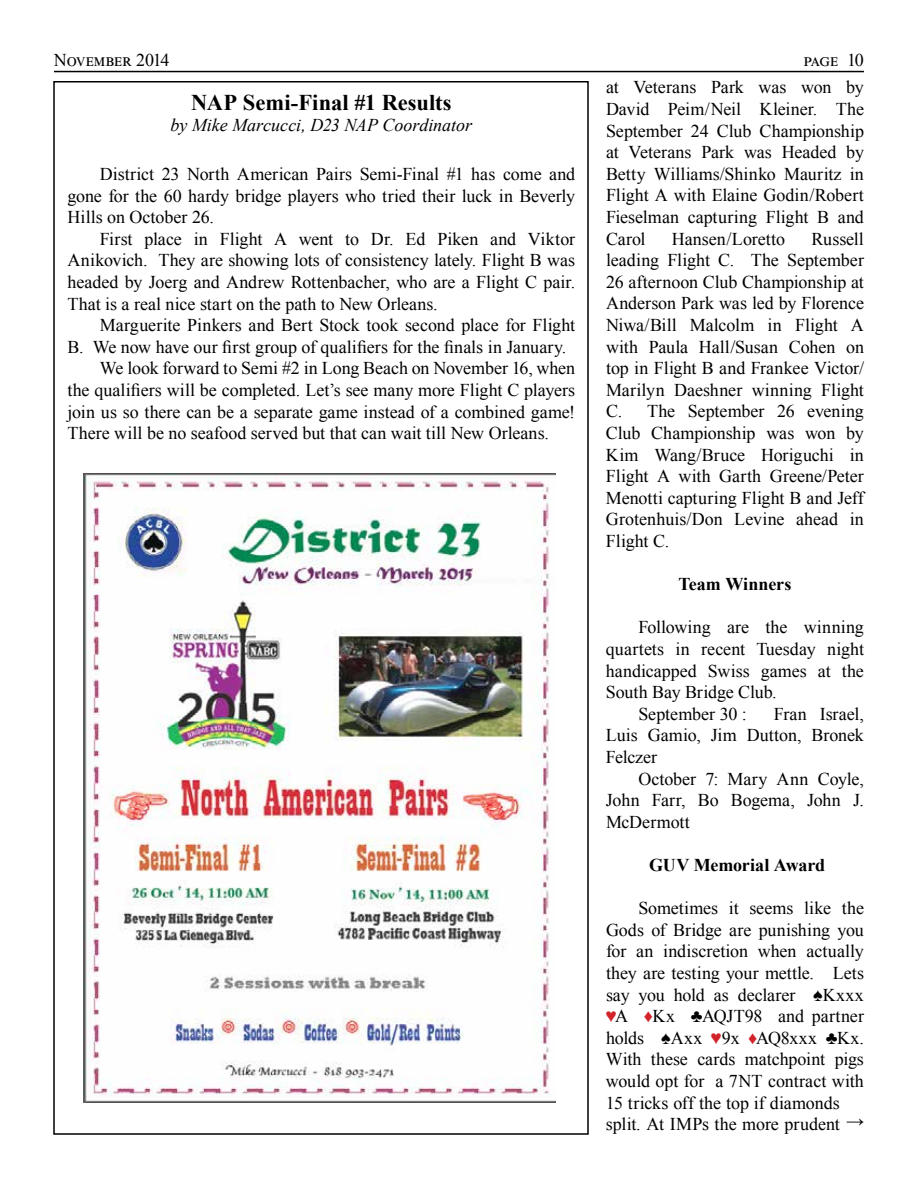
<style>
.page{position:relative;width:918px;height:1188px;background:#fff}
.page>*{position:absolute;margin:0;border:0;box-sizing:border-box;transform-origin:0 0}
.t1{font:700 22.5px "Times New Roman";letter-spacing:.005em;color:#000}
.t2{font:18px/21.6px "Times New Roman";color:#000;text-align:justify}
.t3{font:italic 18px "Times New Roman";letter-spacing:-.005em;color:#000}
.t4{font:700 18px "Times New Roman";letter-spacing:-.005em;color:#000}
.s1{color:#d2232a}
</style>
<div class="page">
<hr style="left:54px;top:71px;width:810px;height:1px;background:#000">
<img style="left:83px;top:474px;width:472px;height:629px">
<p class="t2" style="left:54px;top:49px;width:117px">November 2014</p>
<p class="t2" style="left:606px;top:46px;width:259px;line-height:27px;text-align:right">page 10<br>at Veterans Park was won by</p>
<p class="t2" style="left:606px;top:98px;width:260px">David Peim/Neil Kleiner. The September 24 Club Championship at Veterans Park was Headed by Betty Williams/Shinko Mauritz in Flight A with Elaine Godin/Robert Fieselman capturing Flight B and Carol</p>
<p class="t1" style="left:191px;top:86px;width:262px">NAP Semi-Final #1 Results</p>
<p class="t3" style="left:171px;top:113px;width:303px">by Mike Marcucci, D23 NAP Coordinator</p>
<p class="t2" style="left:68px;top:163px;width:509px;text-indent:32px">District 23 North American Pairs Semi-Final #1 has come and gone for the 60 hardy bridge players who tried their luck in Beverly Hills on October 26.</p>
<p class="t2" style="left:68px;top:227px;width:509px;text-indent:32px">First place in Flight A went to Dr. Ed Piken and Viktor Anikovich. They are showing lots of consistency lately. Flight B was headed by Joerg and Andrew Rottenbacher, who are a Flight C pair.<br>That is a real nice start on the path to New Orleans.</p>
<p class="t2" style="left:100px;top:314px;width:477px">Marguerite Pinkers and Bert Stock took second place for Flight</p>
<p class="t2" style="left:68px;top:335px;width:500px">B. We now have our first group of qualifiers for the finals in January.</p>
<p class="t2" style="left:100px;top:357px;width:477px">We look forward to Semi #2 in Long Beach on November 16, when</p>
<p class="t2" style="left:68px;top:379px;width:509px">the qualifiers will be completed. Let’s see many more Flight C players</p>
<p class="t2" style="left:68px;top:400px;width:509px">join us so there can be a separate game instead of a combined game!</p>
<p class="t2" style="left:68px;top:422px;width:483px">There will be no seafood served but that can wait till New Orleans.</p>
<p class="t2" style="left:606px;top:227px;width:260px;text-indent:205px">Russell leading Flight C. The September 26 afternoon Club Championship at Anderson Park was led by Florence Niwa/Bill Malcolm in Flight A with Paula Hall/Susan Cohen on top in Flight B and Frankee Victor/ Marilyn Daeshner winning Flight C. The September 26 evening Club Championship was won by Kim Wang/Bruce Horiguchi in Flight A with Garth Greene/Peter Menotti capturing Flight B and Jeff Grotenhuis/Don Levine ahead in Flight C.</p>
<p class="t4" style="left:679px;top:571px;width:114px">Team Winners</p>
<p class="t2" style="left:638px;top:616px;width:227px">Following are the winning</p>
<p class="t2" style="left:606px;top:638px;width:260px">quartets in recent Tuesday night</p>
<p class="t2" style="left:606px;top:659px;width:259px">handicapped Swiss games at the</p>
<p class="t2" style="left:606px;top:681px;width:172px">South Bay Bridge Club.</p>
<p class="t2" style="left:638px;top:702px;width:110px">September 30 :</p>
<p class="t2" style="left:672px;top:227px;width:115px">Hansen/Loretto</p>
<p class="t2" style="left:606px;top:702px;width:259px;text-indent:168px">Fran Israel, Luis Gamio, Jim Dutton, Bronek Felczer</p>
<p class="t2" style="left:606px;top:767px;width:260px;text-indent:32px">October 7: Mary Ann Coyle, John Farr, Bo Bogema, John J.<br>McDermott</p>
<p class="t4" style="left:649px;top:852px;width:178px">GUV Memorial Award</p>
<p class="t2" style="left:606px;top:897px;width:260px;text-align:left;text-indent:32px">Sometimes it seems like the<br>Gods of Bridge are punishing you for an indiscretion when actually they are testing your mettle. Lets say you hold as declarer ♠Kxxx <span class="s1">♥</span>A <span class="s1">♦</span>Kx ♣AQJT98 and partner holds ♠Axx <span class="s1">♥</span>9x <span class="s1">♦</span>AQ8xxx ♣Kx.<br>With these cards matchpoint pigs would opt for a 7NT contract with<br>15 tricks off the top if diamonds split. At IMPs the more prudent</p>
<p class="t2" style="left:846px;top:1110px;width:19px">→</p>
</div>
